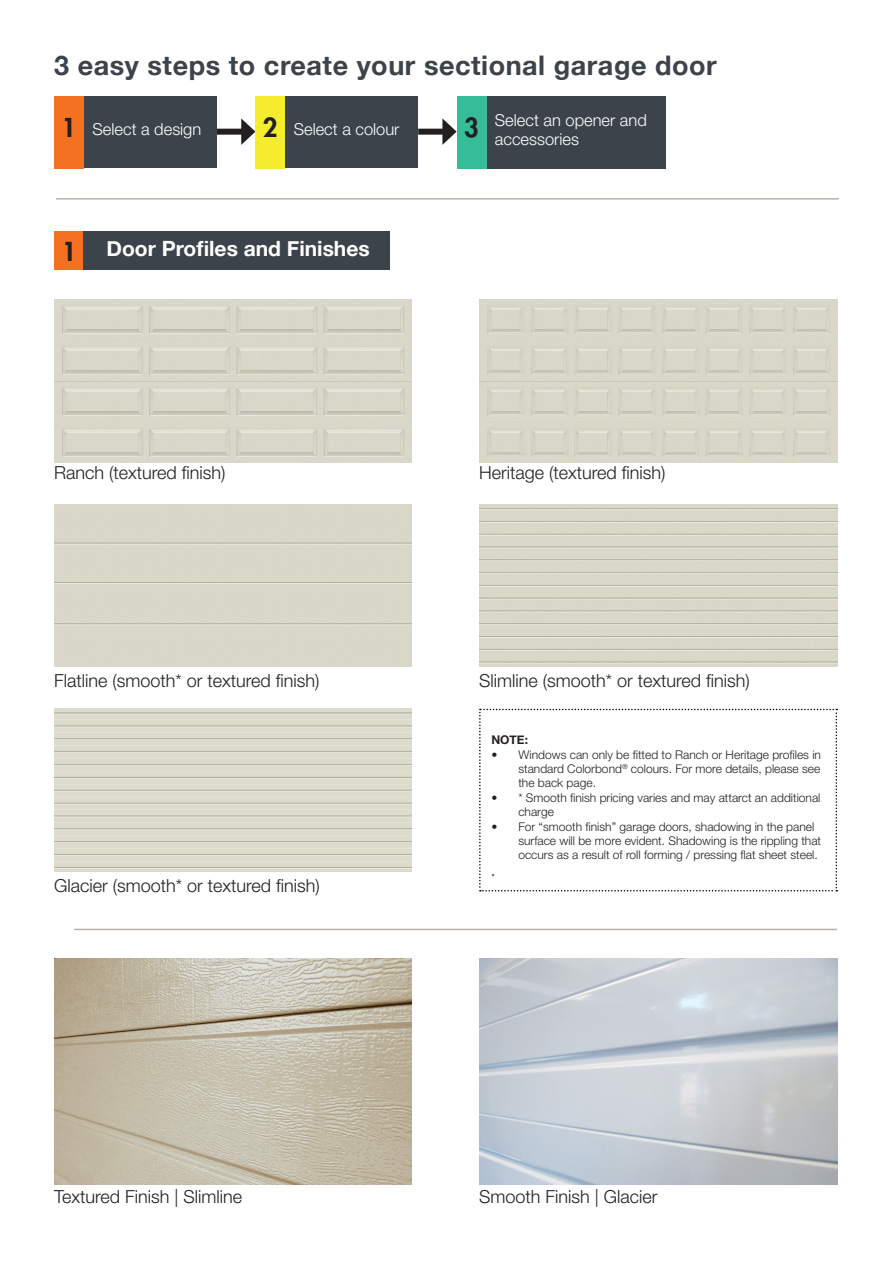
<style>
.page{position:relative;width:893px;height:1263px;background:#fff}
.page>*{position:absolute;margin:0;border:0;box-sizing:border-box;transform-origin:0 0}
.t1{font:700 27px "Helvetica Neue";letter-spacing:.02em;color:#3c434b}
.t2{font:800 25.5px "Futura LT Pro";color:#231f20}
.t3{font:700 21px "Helvetica Neue";color:#fff}
.t4{font:300 18px "Helvetica Neue LT Std";color:#231f20}
.t5{font:300 16.5px/19.5px "Helvetica Neue LT Std";color:#fff}
.t6{font:300 12px/14.4px "Helvetica Neue LT Std";color:#231f20}
.t7{font:700 12px "Helvetica Neue";color:#231f20}
.t8{font:9px "Minion Pro";color:#67676a}
</style>
<div class="page">
<div style="left:54px;top:96px;width:163px;height:72px;background:#3c434b"></div>
<div style="left:217px;top:129px;width:30px;height:6px;background:#231f20"></div>
<svg style="left:241px;top:118px;width:14px;height:27px"></svg>
<div style="left:255px;top:96px;width:163px;height:72px;background:#3c434b"></div>
<div style="left:457px;top:96px;width:208px;height:73px;background:#3c434b"></div>
<div style="left:418px;top:129px;width:30px;height:6px;background:#231f20"></div>
<svg style="left:442px;top:118px;width:15px;height:27px"></svg>
<div style="left:54px;top:96px;width:30px;height:72px;background:#f37121"></div>
<div style="left:255px;top:96px;width:30px;height:72px;background:#f4ed2f"></div>
<div style="left:457px;top:96px;width:29px;height:72px;background:#36bc98"></div>
<div style="left:54px;top:231px;width:30px;height:39px;background:#f37121"></div>
<div style="left:83px;top:231px;width:307px;height:39px;background:#3c434b"></div>
<img style="left:54px;top:299px;width:358px;height:163px">
<img style="left:479px;top:299px;width:358px;height:163px">
<img style="left:479px;top:958px;width:358px;height:227px">
<img style="left:54px;top:958px;width:358px;height:227px">
<svg style="left:479px;top:709px;width:358px;height:182px"></svg>
<hr style="left:74px;top:929px;width:763px;height:1px;background:#bab1a6">
<hr style="left:56px;top:198px;width:783px;height:2px;background:#bab1a6">
<p class="t1" style="left:54px;top:48px;width:664px">3 easy steps to create your sectional garage door</p>
<p class="t5" style="left:294px;top:119px;width:107px">Select a colour</p>
<p class="t5" style="left:495px;top:110px;width:153px">Select an opener and accessories</p>
<p class="t2" style="left:62px;top:108px;width:16px">1</p>
<p class="t2" style="left:263px;top:108px;width:16px">2</p>
<p class="t2" style="left:464px;top:108px;width:16px">3</p>
<p class="t5" style="left:93px;top:119px;width:110px">Select a design</p>
<p class="t2" style="left:62px;top:232px;width:16px">1</p>
<p class="t3" style="left:106px;top:235px;width:265px">Door Profiles and Finishes</p>
<p class="t4" style="left:54px;top:462px;width:173px">Ranch (textured finish)</p>
<p class="t4" style="left:479px;top:462px;width:188px">Heritage (textured finish)</p>
<p class="t4" style="left:54px;top:669px;width:267px">Flatline (smooth* or textured finish)</p>
<p class="t4" style="left:479px;top:669px;width:272px">Slimline (smooth* or textured finish)</p>
<p class="t4" style="left:54px;top:874px;width:267px">Glacier (smooth* or textured finish)</p>
<p class="t7" style="left:491px;top:732px;width:38px">NOTE:</p>
<p class="t6" style="left:518px;top:747px;width:304px;text-align:justify;text-indent:-27px">• Windows can only be fitted to Ranch or Heritage profiles in standard Colorbond<sup>®</sup> colours. For more details, please see the back page.</p>
<p class="t6" style="left:518px;top:790px;width:304px;text-indent:-27px">• * Smooth finish pricing varies and may attarct an additional charge</p>
<p class="t6" style="left:518px;top:819px;width:304px;text-indent:-27px">• For “smooth finish” garage doors, shadowing in the panel surface will be more evident. Shadowing is the rippling that occurs as a result of roll forming / pressing flat sheet steel.</p>
<p class="t8" style="left:491px;top:868px;width:5px">•</p>
<p class="t4" style="left:54px;top:1186px;width:190px">Textured Finish | Slimline</p>
<p class="t4" style="left:479px;top:1186px;width:180px">Smooth Finish | Glacier</p>
</div>
